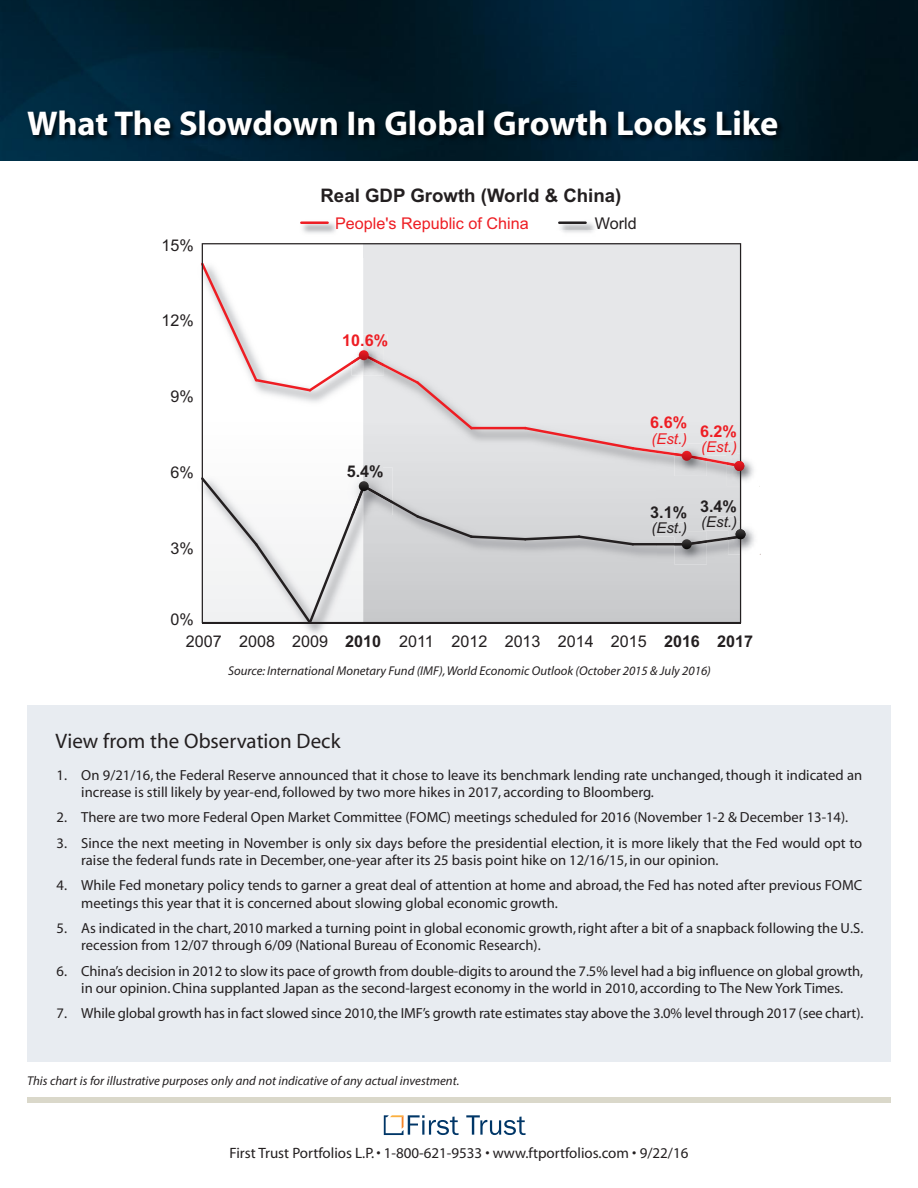
<style>
.page{position:relative;width:918px;height:1188px;background:#fff}
.page>*{position:absolute;margin:0;border:0;box-sizing:border-box;transform-origin:0 0}
.t1{font:700 34.5px "Myriad";color:#fff}
.t2{font:21px "Myriad";color:#231f20}
.t3{font:700 18.6px "Arial";color:#231f20}
.t4{font:16.2px "Arial";color:#231f20}
.t5{font:16.2px "Arial";color:#ee1d23}
.t6{font:700 16.2px "Arial";color:#ee1d23}
.t7{font:700 16.2px "Arial";color:#231f20}
.t8{font:15px "Myriad";color:#231f20}
.t9{font:italic 15px "Arial";color:#ee1d23}
.t10{font:italic 15px "Arial";color:#231f20}
.t11{font:14.7px/17.5px "Myriad";color:#231f20}
.t12{font:italic 12.75px "Myriad";color:#231f20}
.t13{font:italic 12.75px "Myriad Pro";color:#231f20}
.s1{color:#ed1d23}
.s2{font-weight:700}
</style>
<div class="page">
<div style="left:27px;top:705px;width:864px;height:356px;background:#e8ecf1"></div>
<img style="left:0;top:0;width:918px;height:161px">
<svg style="left:466px;top:1115px;width:60px;height:20px"></svg>
<svg style="left:384px;top:1115px;width:75px;height:20px"></svg>
<div style="left:27px;top:1097px;width:864px;height:6px;background:#dad8ca"></div>
<img style="left:21px;top:54px;width:882px;height:100px">
<img style="left:717px;top:486px;width:25px;height:138px">
<img style="left:304px;top:623px;width:413px;height:11px">
<img style="left:302px;top:222px;width:34px;height:12px">
<hr style="left:300px;top:221px;width:29px;height:3px;background:#ee1d23">
<img style="left:560px;top:222px;width:35px;height:11px">
<hr style="left:558px;top:221px;width:29px;height:3px;background:#231f20">
<img style="left:741px;top:460px;width:13px;height:26px">
<img style="left:741px;top:528px;width:20px;height:26px">
<svg style="left:202px;top:243px;width:539px;height:380px"></svg>
<svg style="left:201px;top:244px;width:543px;height:227px"></svg>
<svg style="left:674px;top:522px;width:72px;height:27px;background:#b0b1b3"></svg>
<h1 class="t1" style="left:27px;top:110px;width:753px">What The Slowdown In Global Growth Looks Like</h1>
<p class="t3" style="left:320px;top:182px;width:302px">Real GDP Growth (World &amp; China)</p>
<p class="t4" style="left:162px;top:234px;width:34px">15%</p>
<p class="t4" style="left:162px;top:310px;width:34px">12%</p>
<p class="t4" style="left:171px;top:385px;width:25px">9%</p>
<p class="t4" style="left:171px;top:461px;width:25px">6%</p>
<p class="t4" style="left:171px;top:537px;width:25px">3%</p>
<p class="t4" style="left:171px;top:608px;width:25px">0%</p>
<p class="t5" style="left:335px;top:212px;width:195px"><span class="s1">P</span>eople's Republic of China</p>
<p class="t4" style="left:595px;top:212px;width:43px">World</p>
<p class="t6" style="left:342px;top:329px;width:47px">10.6%</p>
<p class="t7" style="left:347px;top:460px;width:38px">5.4%</p>
<p class="t6" style="left:650px;top:411px;width:38px">6.6%</p>
<p class="t9" style="left:652px;top:429px;width:37px">(Est.)</p>
<p class="t6" style="left:700px;top:420px;width:38px">6.2%</p>
<p class="t9" style="left:701px;top:437px;width:37px">(Est.)</p>
<p class="t7" style="left:650px;top:501px;width:38px">3.1%</p>
<p class="t10" style="left:652px;top:518px;width:37px">(Est.)</p>
<p class="t7" style="left:700px;top:495px;width:38px">3.4%</p>
<p class="t10" style="left:701px;top:512px;width:37px">(Est.)</p>
<p class="t4" style="left:186px;top:631px;width:569px">2007 2008 2009 <span class="s2">2010</span> 2011 2012 2013 2014 2015 <span class="s2">2016 2017</span></p>
<p class="t12" style="left:228px;top:666px;width:484px">Source: International Monetary Fund (IMF),World Economic Outlook (October 2015 &amp; July 2016)</p>
<h2 class="t2" style="left:56px;top:733px;width:286px">View from the Observation Deck</h2>
<p class="t11" style="left:81px;top:767px;width:783px;text-indent:-25px">1. On 9/21/16, the Federal Reserve announced that it chose to leave its benchmark lending rate unchanged, though it indicated an increase is still likely by year-end,followed by two more hikes in 2017, according to Bloomberg.</p>
<p class="t11" style="left:57px;top:810px;width:793px">2. There are two more Federal Open Market Committee (FOMC) meetings scheduled for 2016 (November 1-2 &amp; December 13-14).</p>
<p class="t11" style="left:81px;top:835px;width:783px;text-indent:-25px">3. Since the next meeting in November is only six days before the presidential election, it is more likely that the Fed would opt to raise the federal funds rate in December, one-year after its 25 basis point hike on 12/16/15, in our opinion.</p>
<p class="t11" style="left:81px;top:878px;width:783px;text-indent:-25px">4. While Fed monetary policy tends to garner a great deal of attention at home and abroad, the Fed has noted after previous FOMC meetings this year that it is concerned about slowing global economic growth.</p>
<p class="t11" style="left:81px;top:920px;width:784px;text-indent:-25px">5. As indicated in the chart, 2010 marked a turning point in global economic growth,right after a bit of a snapback following the U.S. recession from 12/07 through 6/09 (National Bureau of Economic Research).</p>
<p class="t11" style="left:57px;top:963px;width:808px;text-align:center">6. China’s decision in 2012 to slow its pace of growth from double-digits to around the 7.5% level had a big influence on global growth, in our opinion.China supplanted Japan as the second-largest economy in the world in 2010, according to The New York Times.</p>
<p class="t11" style="left:57px;top:1006px;width:808px">7. While global growth has in fact slowed since 2010,the IMF’s growth rate estimates stay above the 3.0% level through 2017 (see chart).</p>
<p class="t13" style="left:27px;top:1076px;width:434px">This chart is for illustrative purposes only and not indicative of any actual investment.</p>
<p class="t8" style="left:230px;top:1148px;width:460px">First Trust Portfolios L.P.• 1-800-621-9533 • www.ftportfolios.com • 9/22/16</p>
</div>
